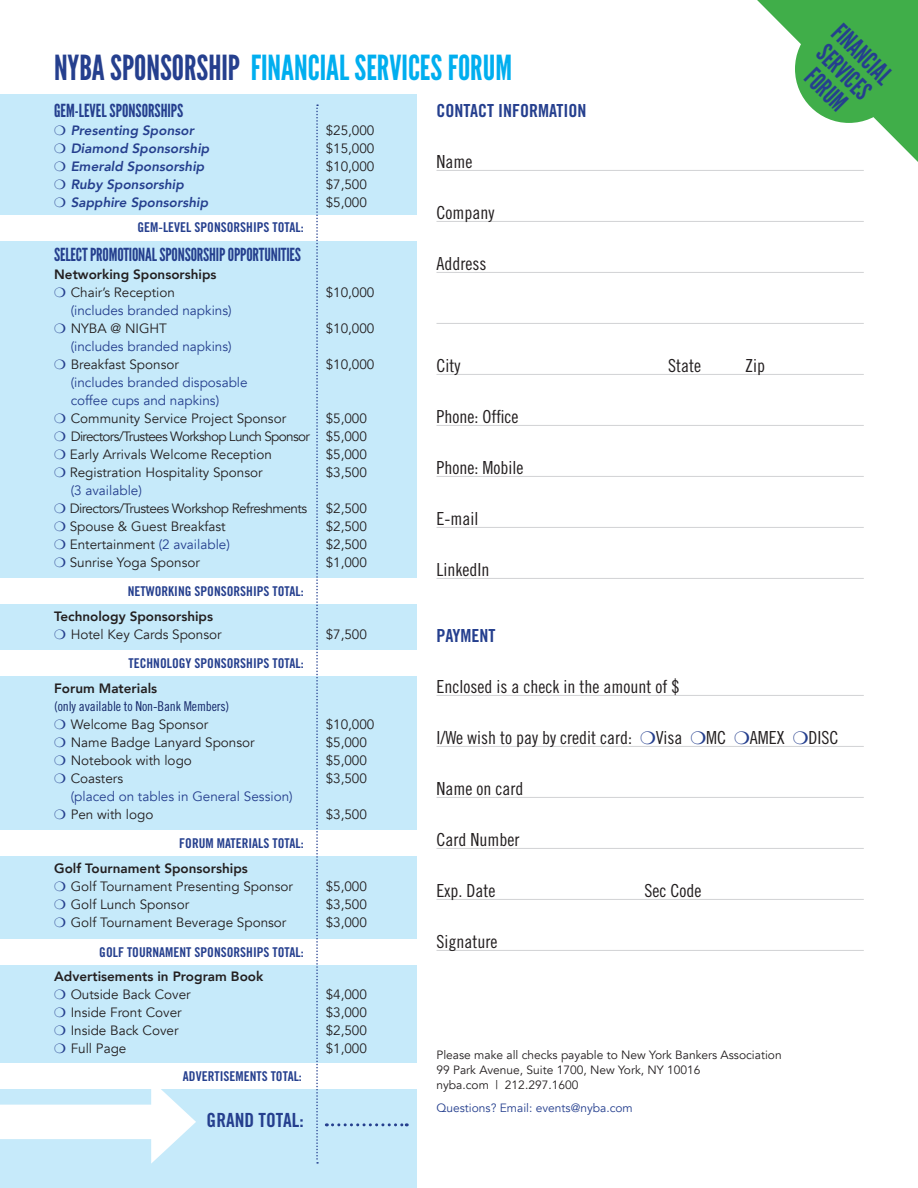
<style>
.page{position:relative;width:918px;height:1188px;background:#fff}
.page>*{position:absolute;margin:0;border:0;box-sizing:border-box;transform-origin:0 0}
.t1{font:34.5px "League Gothic";color:#00aeef}
.t2{font:25.5px/25.5px "League Gothic";color:#253f8e;text-align:center}
.t3{font:19.5px "Trade Gothic Bold Cond Twenty";color:#253f8e}
.t4{font:18px "Trade Gothic Cond Eighteen";color:#231f20}
.t5{font:18px "League Gothic";letter-spacing:-.01em;color:#253f8e}
.t6{font:18px "Trade Gothic Bold Cond Twenty";color:#253f8e}
.t7{font:13.5px "Avenir";color:#231f20}
.t8{font:13.5px "Trade Gothic Bold Cond Twenty";color:#253f8e}
.t9{font:13.5px/18px "Avenir";color:#253f8e}
.t10{font:800 13.5px "Avenir";color:#231f20}
.t11{font:italic 800 13.5px "Avenir";color:#253f8e}
.t12{font:13.5px/18px "Trade Gothic Cond Eighteen";letter-spacing:-.01em;color:#15286a}
.t13{font:13.5px "Avenir";letter-spacing:-.05em;color:#231f20}
.t14{font:13.5px "Avenir";letter-spacing:-.04em;color:#231f20}
.t15{font:12px/15px "Avenir";color:#231f20}
.t16{font:12px "Avenir";color:#253f8e}
.s1{color:#253f8e}
.s2{font-family:"Avenir";font-weight:800;color:#231f20}
</style>
<div class="page">
<div style="left:0;top:94px;width:417px;height:1094px;background:#c6eafa"></div>
<hr style="left:436px;top:170px;width:428px;height:1px;background:#d1d2d4">
<hr style="left:436px;top:221px;width:428px;height:1px;background:#d1d2d4">
<hr style="left:436px;top:272px;width:428px;height:1px;background:#d1d2d4">
<hr style="left:436px;top:323px;width:428px;height:1px;background:#d1d2d4">
<hr style="left:436px;top:374px;width:428px;height:1px;background:#d1d2d4">
<hr style="left:436px;top:425px;width:428px;height:1px;background:#d1d2d4">
<hr style="left:436px;top:476px;width:428px;height:1px;background:#d1d2d4">
<hr style="left:436px;top:527px;width:428px;height:1px;background:#d1d2d4">
<hr style="left:436px;top:578px;width:428px;height:1px;background:#d1d2d4">
<hr style="left:436px;top:695px;width:428px;height:1px;background:#d1d2d4">
<hr style="left:436px;top:746px;width:428px;height:1px;background:#d1d2d4">
<hr style="left:436px;top:797px;width:428px;height:1px;background:#d1d2d4">
<hr style="left:436px;top:848px;width:428px;height:1px;background:#d1d2d4">
<hr style="left:436px;top:899px;width:428px;height:1px;background:#d1d2d4">
<hr style="left:436px;top:950px;width:428px;height:1px;background:#d1d2d4">
<div style="left:0;top:215px;width:421px;height:26px;background:#fff"></div>
<div style="left:0;top:578px;width:421px;height:26px;background:#fff"></div>
<div style="left:0;top:650px;width:421px;height:26px;background:#fff"></div>
<div style="left:0;top:830px;width:421px;height:26px;background:#fff"></div>
<div style="left:0;top:939px;width:421px;height:26px;background:#fff"></div>
<svg style="left:757px;top:0;width:161px;height:162px"></svg>
<div style="left:795px;top:15px;width:108px;height:108px;background:#40ae49;border-radius:50%"></div>
<svg style="left:326px;top:1123px;width:81px;height:3px"></svg>
<div style="left:0;top:1105px;width:166px;height:34px;background:#fff"></div>
<svg style="left:151px;top:1089px;width:45px;height:75px"></svg>
<div style="left:0;top:1063px;width:419px;height:26px;background:#fff"></div>
<svg style="left:316px;top:104px;width:2px;height:1060px"></svg>
<p class="t2" style="left:845px;top:19px;width:74px;rotate:45deg">FINANCIAL<br>SERVICES<br>FORUM</p>
<p class="t1" style="left:54px;top:48px;width:460px"><span class="s1">NYBA SPONSORSHIP</span> FINANCIAL SERVICES FORUM</p>
<p class="t5" style="left:54px;top:100px;width:131px">GEM-LEVEL SPONSORSHIPS</p>
<p class="t11" style="left:71px;top:122px;width:125px">Presenting Sponsor</p>
<p class="t7" style="left:326px;top:122px;width:50px">$25,000</p>
<p class="t11" style="left:71px;top:140px;width:140px">Diamond Sponsorship</p>
<p class="t7" style="left:326px;top:140px;width:50px">$15,000</p>
<p class="t11" style="left:71px;top:158px;width:135px">Emerald Sponsorship</p>
<p class="t7" style="left:326px;top:158px;width:50px">$10,000</p>
<p class="t11" style="left:71px;top:176px;width:115px">Ruby Sponsorship</p>
<p class="t7" style="left:326px;top:176px;width:43px">$7,500</p>
<p class="t11" style="left:71px;top:194px;width:139px">Sapphire Sponsorship</p>
<p class="t7" style="left:326px;top:194px;width:43px">$5,000</p>
<p class="t5" style="left:54px;top:244px;width:248px">SELECT PROMOTIONAL SPONSORSHIP OPPORTUNITIES</p>
<p class="t10" style="left:54px;top:264px;width:164px">Networking Sponsorships</p>
<p class="t7" style="left:71px;top:284px;width:106px">Chair’s Reception</p>
<p class="t7" style="left:326px;top:284px;width:50px">$10,000</p>
<p class="t9" style="left:71px;top:302px;width:163px">(includes branded napkins)</p>
<p class="t7" style="left:71px;top:320px;width:98px">NYBA @ NIGHT</p>
<p class="t7" style="left:326px;top:320px;width:50px">$10,000</p>
<p class="t9" style="left:71px;top:338px;width:163px">(includes branded napkins)</p>
<p class="t7" style="left:71px;top:356px;width:110px">Breakfast Sponsor</p>
<p class="t7" style="left:326px;top:356px;width:50px">$10,000</p>
<p class="t9" style="left:71px;top:374px;width:179px">(includes branded disposable coffee cups and napkins)</p>
<p class="t7" style="left:71px;top:410px;width:217px">Community Service Project Sponsor</p>
<p class="t7" style="left:326px;top:410px;width:43px">$5,000</p>
<p class="t13" style="left:71px;top:428px;width:298px">Directors/Trustees Workshop Lunch Sponsor $5,000</p>
<p class="t7" style="left:70px;top:446px;width:204px">Early Arrivals Welcome Reception</p>
<p class="t7" style="left:326px;top:446px;width:43px">$5,000</p>
<p class="t7" style="left:70px;top:464px;width:194px">Registration Hospitality Sponsor</p>
<p class="t7" style="left:326px;top:464px;width:43px">$3,500</p>
<p class="t9" style="left:71px;top:482px;width:73px">(3 available)</p>
<p class="t14" style="left:70px;top:500px;width:239px">Directors/Trustees Workshop Refreshments</p>
<p class="t7" style="left:326px;top:500px;width:43px">$2,500</p>
<p class="t7" style="left:70px;top:518px;width:158px">Spouse &amp; Guest Breakfast</p>
<p class="t7" style="left:326px;top:518px;width:43px">$2,500</p>
<p class="t7" style="left:70px;top:536px;width:162px">Entertainment <span class="s1">(2 available)</span></p>
<p class="t7" style="left:326px;top:536px;width:43px">$2,500</p>
<p class="t7" style="left:70px;top:554px;width:132px">Sunrise Yoga Sponsor</p>
<p class="t7" style="left:326px;top:554px;width:43px">$1,000</p>
<p class="t10" style="left:54px;top:606px;width:160px">Technology Sponsorships</p>
<p class="t7" style="left:71px;top:626px;width:153px">Hotel Key Cards Sponsor</p>
<p class="t7" style="left:326px;top:626px;width:43px">$7,500</p>
<p class="t12" style="left:54px;top:679px;width:177px"><span class="s2">Forum Materials<br></span>(only available to Non-Bank Members)</p>
<p class="t7" style="left:71px;top:716px;width:139px">Welcome Bag Sponsor</p>
<p class="t7" style="left:326px;top:716px;width:50px">$10,000</p>
<p class="t7" style="left:71px;top:734px;width:186px">Name Badge Lanyard Sponsor</p>
<p class="t7" style="left:326px;top:734px;width:43px">$5,000</p>
<p class="t7" style="left:71px;top:752px;width:123px">Notebook with logo</p>
<p class="t7" style="left:326px;top:752px;width:43px">$5,000</p>
<p class="t7" style="left:71px;top:770px;width:54px">Coasters</p>
<p class="t7" style="left:326px;top:770px;width:43px">$3,500</p>
<p class="t9" style="left:71px;top:788px;width:224px">(placed on tables in General Session)</p>
<p class="t7" style="left:71px;top:806px;width:84px">Pen with logo</p>
<p class="t7" style="left:326px;top:806px;width:43px">$3,500</p>
<p class="t6" style="left:436px;top:100px;width:151px">CONTACT INFORMATION</p>
<p class="t4" style="left:436px;top:151px;width:37px">Name</p>
<p class="t4" style="left:436px;top:202px;width:59px">Company</p>
<p class="t4" style="left:436px;top:253px;width:51px">Address</p>
<p class="t8" style="left:138px;top:219px;width:168px">GEM-LEVEL SPONSORSHIPS TOTAL:</p>
<p class="t4" style="left:436px;top:355px;width:25px">City</p>
<p class="t4" style="left:668px;top:355px;width:34px">State</p>
<p class="t4" style="left:745px;top:355px;width:21px">Zip</p>
<p class="t4" style="left:436px;top:406px;width:83px">Phone: Office</p>
<p class="t4" style="left:436px;top:457px;width:88px">Phone: Mobile</p>
<p class="t4" style="left:436px;top:508px;width:43px">E-mail</p>
<p class="t4" style="left:436px;top:559px;width:54px">LinkedIn</p>
<p class="t8" style="left:128px;top:583px;width:177px">NETWORKING SPONSORSHIPS TOTAL:</p>
<p class="t6" style="left:436px;top:625px;width:60px">PAYMENT</p>
<p class="t4" style="left:436px;top:676px;width:244px">Enclosed is a check in the amount of $</p>
<p class="t4" style="left:436px;top:727px;width:197px">I/We wish to pay by credit card:</p>
<p class="t4" style="left:656px;top:727px;width:28px">Visa</p>
<p class="t4" style="left:706px;top:727px;width:21px">MC</p>
<p class="t4" style="left:750px;top:727px;width:36px">AMEX</p>
<p class="t4" style="left:809px;top:727px;width:31px">DISC</p>
<p class="t4" style="left:436px;top:778px;width:88px">Name on card</p>
<p class="t4" style="left:436px;top:829px;width:84px">Card Number</p>
<p class="t4" style="left:436px;top:880px;width:60px">Exp. Date</p>
<p class="t4" style="left:644px;top:880px;width:58px">Sec Code</p>
<p class="t4" style="left:436px;top:931px;width:62px">Signature</p>
<p class="t8" style="left:129px;top:655px;width:177px">TECHNOLOGY SPONSORSHIPS TOTAL:</p>
<p class="t8" style="left:179px;top:835px;width:126px">FORUM MATERIALS TOTAL:</p>
<p class="t10" style="left:54px;top:858px;width:195px">Golf Tournament Sponsorships</p>
<p class="t7" style="left:71px;top:878px;width:224px">Golf Tournament Presenting Sponsor</p>
<p class="t7" style="left:326px;top:878px;width:43px">$5,000</p>
<p class="t7" style="left:71px;top:896px;width:120px">Golf Lunch Sponsor</p>
<p class="t7" style="left:326px;top:896px;width:43px">$3,500</p>
<p class="t7" style="left:71px;top:914px;width:217px">Golf Tournament Beverage Sponsor</p>
<p class="t7" style="left:326px;top:914px;width:43px">$3,000</p>
<p class="t10" style="left:54px;top:966px;width:211px">Advertisements in Program Book</p>
<p class="t7" style="left:71px;top:986px;width:122px">Outside Back Cover</p>
<p class="t7" style="left:326px;top:986px;width:43px">$4,000</p>
<p class="t7" style="left:71px;top:1004px;width:113px">Inside Front Cover</p>
<p class="t7" style="left:326px;top:1004px;width:43px">$3,000</p>
<p class="t7" style="left:71px;top:1022px;width:109px">Inside Back Cover</p>
<p class="t7" style="left:326px;top:1022px;width:43px">$2,500</p>
<p class="t7" style="left:71px;top:1040px;width:57px">Full Page</p>
<p class="t7" style="left:326px;top:1040px;width:43px">$1,000</p>
<p class="t8" style="left:99px;top:944px;width:206px">GOLF TOURNAMENT SPONSORSHIPS TOTAL:</p>
<p class="t15" style="left:436px;top:1048px;width:347px">Please make all checks payable to New York Bankers Association</p>
<p class="t15" style="left:436px;top:1063px;width:265px">99 Park Avenue, Suite 1700, New York, NY 10016 nyba.com | 212.297.1600</p>
<p class="t16" style="left:436px;top:1100px;width:198px">Questions? Email: events@nyba.com</p>
<p class="t8" style="left:183px;top:1068px;width:120px">ADVERTISEMENTS TOTAL:</p>
<p class="t3" style="left:207px;top:1108px;width:99px">GRAND TOTAL:</p>
</div>
